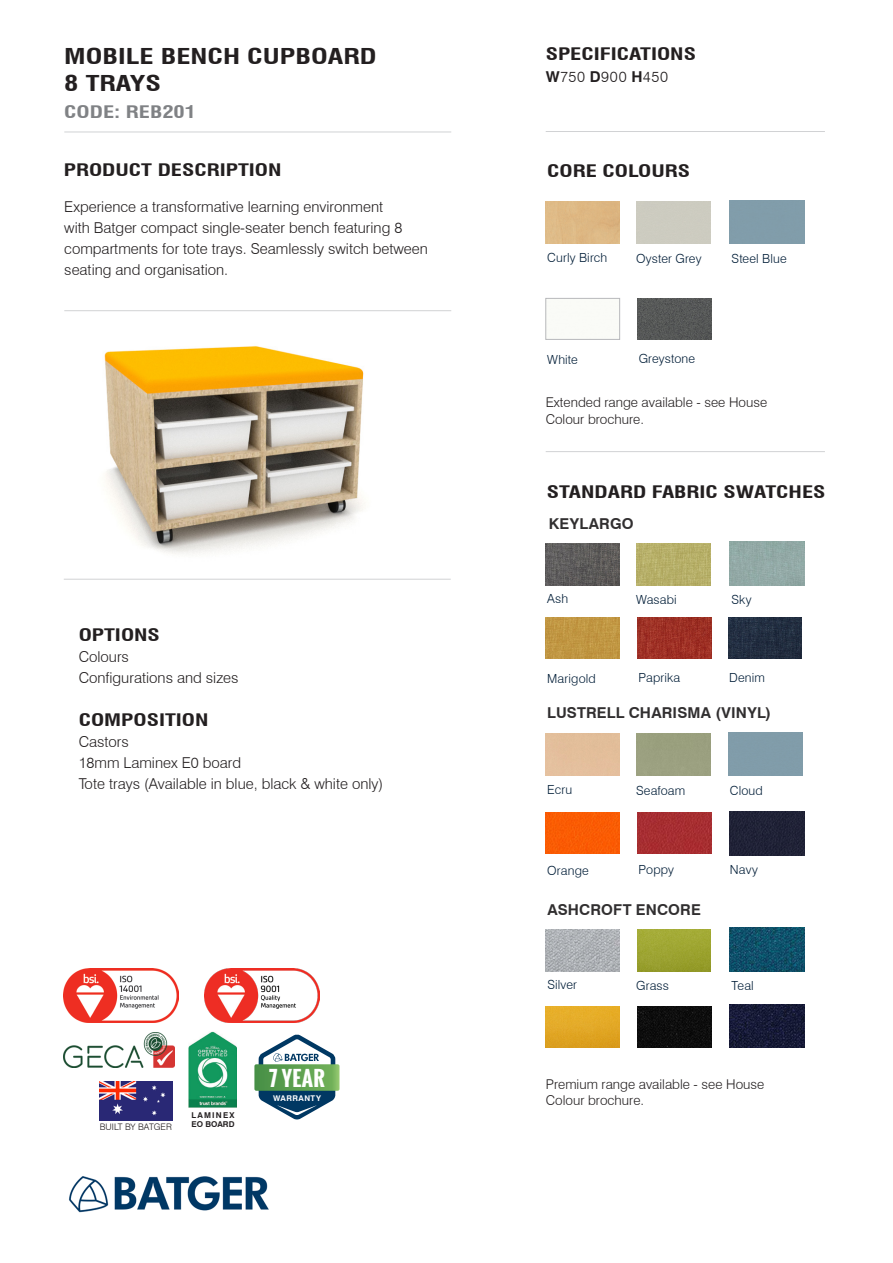
<style>
.page{position:relative;width:893px;height:1263px;background:#fff}
.page>*{position:absolute;margin:0;border:0;box-sizing:border-box;transform-origin:0 0}
.t1{font:700 condensed 21.3px/27px "Swiss 721 BT";color:#231f20;scale:1.33 1}
.t2{font:700 20.55px "Oswald";color:#fff}
.t3{font:700 condensed 16.8px "Swiss 721 BT";color:#231f20;scale:1.33 1}
.t4{font:700 condensed 16.8px "Swiss 721 BT";color:#808285;scale:1.33 1}
.Product_Code{font:300 15px/21px "Swiss 721 BT";color:#231f20}
.t5{font:700 15px "Swiss 721 BT";letter-spacing:.01em;color:#312f30}
.Product_Code-2{font:300 15px "Swiss 721 BT";letter-spacing:.04em;color:#231f20}
.t6{font:300 13.5px/16.2px "Swiss 721 BT";color:#231f20}
.t7{font:300 12.6px "Swiss 721 BT";letter-spacing:.01em;color:#001d37}
.t8{font:300 9px "Swiss 721 BT";color:#231f20}
.t9{font:700 8.1px/9.6px "Swiss 721 BT";letter-spacing:.15em;color:#231f20}
.t10{font:700 7.8px "Swiss 721 BT";letter-spacing:.055em;color:#fff}
.s1{font-weight:700}
</style>
<div class="page">
<img style="left:69px;top:1176px;width:200px;height:37px">
<img style="left:64px;top:969px;width:115px;height:53px">
<img style="left:205px;top:969px;width:115px;height:53px">
<svg style="left:254px;top:1034px;width:86px;height:86px"></svg>
<img style="left:64px;top:1033px;width:110px;height:34px">
<img style="left:189px;top:1032px;width:48px;height:75px">
<hr style="left:64px;top:310px;width:387px;height:1px;background:#d1d2d4">
<hr style="left:64px;top:132px;width:387px;height:1px;background:#d1d2d4">
<hr style="left:546px;top:131px;width:279px;height:1px;background:#d1d2d4">
<hr style="left:546px;top:451px;width:279px;height:1px;background:#d1d2d4">
<hr style="left:64px;top:579px;width:387px;height:1px;background:#d1d2d4">
<div style="left:730px;top:542px;width:74px;height:43px;background:#92a9a6"></div>
<img style="left:730px;top:928px;width:74px;height:43px">
<div style="left:730px;top:812px;width:74px;height:43px;background:#202236"></div>
<img style="left:730px;top:1004px;width:74px;height:44px">
<img style="left:546px;top:543px;width:74px;height:42px">
<img style="left:546px;top:929px;width:74px;height:42px">
<img style="left:637px;top:543px;width:73px;height:42px">
<img style="left:637px;top:929px;width:73px;height:42px">
<img style="left:638px;top:617px;width:73px;height:41px">
<img style="left:728px;top:617px;width:74px;height:41px">
<div style="left:638px;top:812px;width:73px;height:41px;background:#a72e31"></div>
<div style="left:638px;top:1006px;width:73px;height:41px;background:#0d0d0d"></div>
<img style="left:546px;top:617px;width:74px;height:41px">
<div style="left:546px;top:812px;width:74px;height:41px;background:#fa5c04"></div>
<img style="left:546px;top:1006px;width:74px;height:41px">
<img style="left:104px;top:346px;width:261px;height:208px">
<img style="left:100px;top:1081px;width:72px;height:39px">
<img style="left:638px;top:298px;width:73px;height:41px">
<div style="left:546px;top:298px;width:74px;height:41px;border:1px solid #b8b9bc"></div>
<p class="t1" style="left:64px;top:43px;width:236px">MOBILE BENCH CUPBOARD<br>8 TRAYS</p>
<p class="t4" style="left:64px;top:102px;width:101px">CODE: REB201</p>
<p class="t3" style="left:64px;top:160px;width:165px">PRODUCT DESCRIPTION</p>
<p class="Product_Code" style="left:64px;top:196px;width:365px">Experience a transformative learning environment<br>with Batger compact single-seater bench featuring 8 compartments for tote trays. Seamlessly switch between seating and organisation.</p>
<p class="t3" style="left:79px;top:625px;width:63px">OPTIONS</p>
<p class="Product_Code" style="left:79px;top:646px;width:161px">Colours<br>Configurations and sizes</p>
<p class="t3" style="left:79px;top:709px;width:99px">COMPOSITION</p>
<p class="Product_Code" style="left:79px;top:731px;width:164px">Castors<br>18mm Laminex E0 board</p>
<p class="Product_Code" style="left:79px;top:773px;width:306px">Tote trays (Available in blue, black &amp; white only)</p>
<p class="t8" style="left:100px;top:1121px;width:73px">BUILT BY BATGER</p>
<p class="t9" style="left:191px;top:1110px;width:45px">LAMINEX<br>EO BOARD</p>
<p class="t2" style="left:269px;top:1063px;width:57px">7 YEAR</p>
<p class="t10" style="left:273px;top:1094px;width:49px">WARRANTY</p>
<p class="t3" style="left:546px;top:43px;width:115px">SPECIFICATIONS</p>
<p class="Product_Code-2" style="left:546px;top:68px;width:124px"><span class="s1">W</span>750 <span class="s1">D</span>900 <span class="s1">H</span>450</p>
<p class="t3" style="left:547px;top:160px;width:109px">CORE COLOURS</p>
<p class="t7" style="left:547px;top:250px;width:61px">Curly Birch</p>
<p class="t7" style="left:731px;top:251px;width:57px">Steel Blue</p>
<p class="t7" style="left:636px;top:251px;width:67px">Oyster Grey</p>
<p class="t7" style="left:639px;top:351px;width:58px">Greystone</p>
<p class="t7" style="left:547px;top:352px;width:32px">White</p>
<p class="t6" style="left:546px;top:394px;width:223px">Extended range available - see House<br>Colour brochure.</p>
<p class="t3" style="left:547px;top:482px;width:211px">STANDARD FABRIC SWATCHES</p>
<p class="t5" style="left:549px;top:515px;width:86px">KEYLARGO</p>
<p class="t7" style="left:547px;top:591px;width:23px">Ash</p>
<p class="t7" style="left:636px;top:592px;width:42px">Wasabi</p>
<p class="t7" style="left:731px;top:592px;width:22px">Sky</p>
<p class="t7" style="left:547px;top:671px;width:50px">Marigold</p>
<p class="t7" style="left:639px;top:670px;width:43px">Paprika</p>
<p class="t7" style="left:729px;top:670px;width:37px">Denim</p>
<p class="t5" style="left:547px;top:704px;width:225px">LUSTRELL CHARISMA (VINYL)</p>
<p class="t7" style="left:547px;top:782px;width:26px">Ecru</p>
<p class="t7" style="left:636px;top:783px;width:51px">Seafoam</p>
<p class="t7" style="left:730px;top:782px;width:34px">Cloud</p>
<p class="t7" style="left:547px;top:863px;width:43px">Orange</p>
<p class="t7" style="left:639px;top:862px;width:37px">Poppy</p>
<p class="t7" style="left:730px;top:861px;width:30px">Navy</p>
<p class="t5" style="left:547px;top:900px;width:155px">ASHCROFT ENCORE</p>
<p class="t7" style="left:547px;top:977px;width:31px">Silver</p>
<p class="t7" style="left:636px;top:978px;width:34px">Grass</p>
<p class="t7" style="left:732px;top:978px;width:24px">Teal</p>
<p class="t6" style="left:546px;top:1076px;width:220px">Premium range available - see House<br>Colour brochure.</p>
</div>
